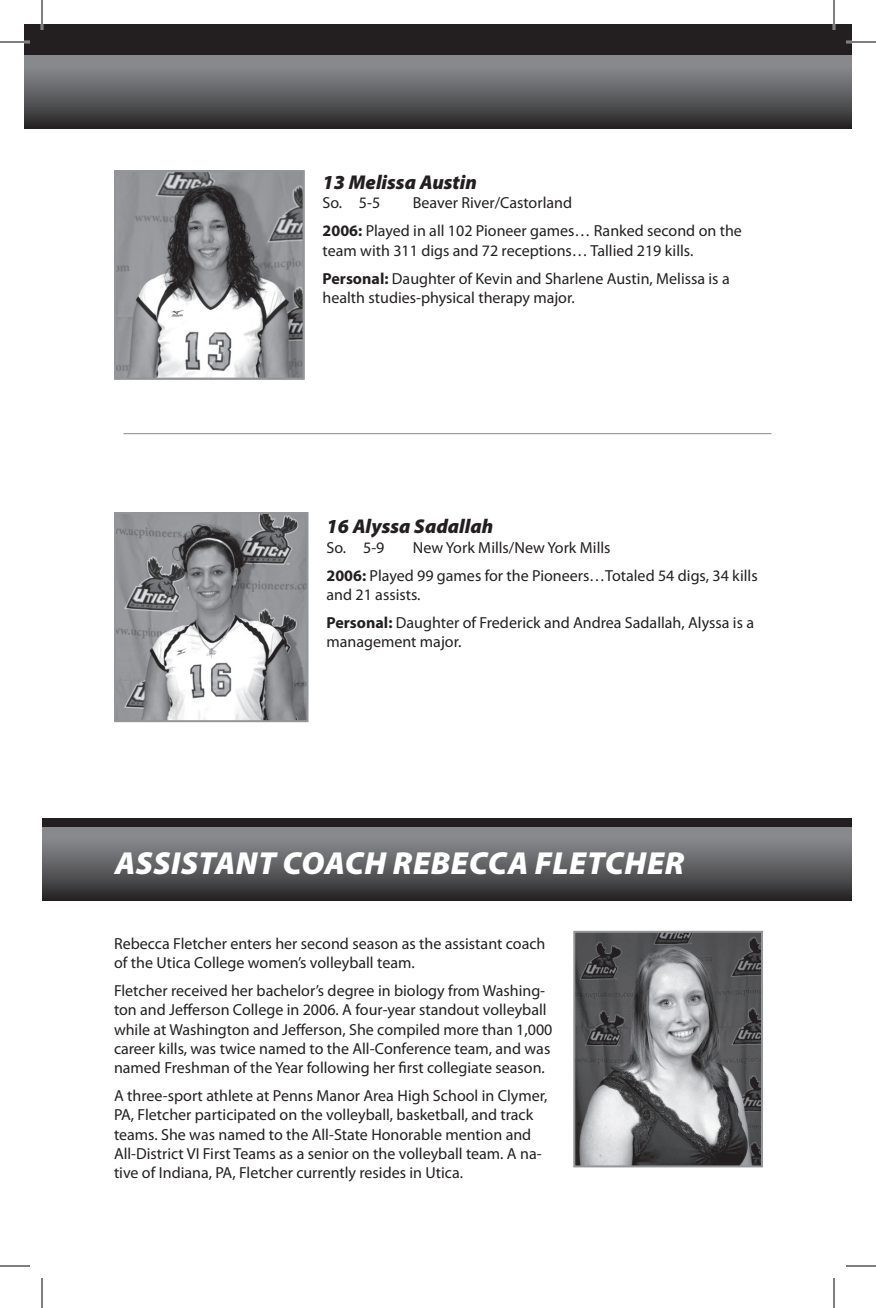
<style>
.page{position:relative;width:876px;height:1308px;background:#fff}
.page>*{position:absolute;margin:0;border:0;box-sizing:border-box;transform-origin:0 0}
.t1{font:italic 900 32px "Myriad Pro";letter-spacing:.02em;color:#fff}
.t2{font:italic 900 20px "Myriad Pro";color:#231f20}
.t3{font:16px/19.2px "Myriad Pro";color:#231f20}
.s1{font-weight:700}
</style>
<div class="page">
<img style="left:117px;top:173px;width:185px;height:204px">
<img style="left:117px;top:515px;width:189px;height:204px">
<div style="left:114px;top:512px;width:195px;height:210px;border:2px solid #939598"></div>
<div style="left:24px;top:53px;width:828px;height:75px;background:linear-gradient(to bottom,#979a9e,#2c2b2c)"></div>
<div style="left:24px;top:24px;width:828px;height:30px;background:#231f20"></div>
<div style="left:114px;top:170px;width:191px;height:210px;border:2px solid #939598"></div>
<div style="left:42px;top:826px;width:810px;height:74px;background:linear-gradient(to bottom,#979a9d,#2d2c2d)"></div>
<div style="left:42px;top:818px;width:810px;height:9px;background:#231f20"></div>
<hr style="left:124px;top:433px;width:648px;height:1px;background:#87898c">
<img style="left:576px;top:934px;width:184px;height:230px">
<div style="left:573px;top:931px;width:190px;height:236px;border:2px solid #939598"></div>
<hr style="left:0;top:41px;width:30px;height:2px;background:#fff">
<hr style="left:846px;top:41px;width:30px;height:2px;background:#fff">
<hr style="left:41px;top:0;width:2px;height:30px;background:#fff">
<hr style="left:833px;top:0;width:2px;height:30px;background:#fff">
<hr style="left:0;top:42px;width:30px;height:1px;background:#000">
<hr style="left:846px;top:42px;width:30px;height:1px;background:#000">
<hr style="left:0;top:1266px;width:30px;height:1px;background:#000">
<hr style="left:846px;top:1266px;width:30px;height:1px;background:#000">
<hr style="left:42px;top:0;width:1px;height:30px;background:#000">
<hr style="left:42px;top:1278px;width:1px;height:30px;background:#000">
<hr style="left:834px;top:0;width:1px;height:30px;background:#000">
<hr style="left:834px;top:1278px;width:1px;height:30px;background:#000">
<p class="t2" style="left:323px;top:169px;width:156px">13 MELISSA AUSTIN</p>
<p class="t3" style="left:323px;top:193px;width:59px">So. 5-5</p>
<p class="t3" style="left:323px;top:188px;width:421px;line-height:28.2px;text-indent:90px">Beaver River/Castorland<br><span class="s1">2006:</span> Played in all 102 Pioneer games… Ranked second on the</p>
<p class="t3" style="left:323px;top:236px;width:409px;line-height:28.2px">team with 311 digs and 72 receptions… Tallied 219 kills.<br><span class="s1">Personal:</span> Daughter of Kevin and Sharlene Austin, Melissa is a</p>
<p class="t3" style="left:323px;top:288px;width:254px">health studies-physical therapy major.</p>
<p class="t2" style="left:327px;top:513px;width:168px">16 ALYSSA SADALLAH</p>
<p class="t3" style="left:327px;top:537px;width:59px">So. 5-9</p>
<p class="t3" style="left:327px;top:533px;width:433px;line-height:28.2px;text-indent:86px">New York Mills/New York Mills<br><span class="s1">2006:</span> Played 99 games for the Pioneers…Totaled 54 digs, 34 kills</p>
<p class="t3" style="left:327px;top:580px;width:429px;line-height:28.2px">and 21 assists.<br><span class="s1">Personal:</span> Daughter of Frederick and Andrea Sadallah, Alyssa is a</p>
<p class="t3" style="left:327px;top:632px;width:136px">management major.</p>
<h1 class="t1" style="left:115px;top:842px;width:571px">ASSISTANT COACH REBECCA FLETCHER</h1>
<p class="t3" style="left:114px;top:934px;width:433px">Rebecca Fletcher enters her second season as the assistant coach of the Utica College women’s volleyball team.</p>
<p class="t3" style="left:114px;top:981px;width:440px">Fletcher received her bachelor’s degree in biology from Washing&shy;ton and Jefferson College in 2006. A four-year standout volleyball while at Washington and Jefferson, She compiled more than 1,000 career kills, was twice named to the All-Conference team, and was named Freshman of the Year following her first collegiate season.</p>
<p class="t3" style="left:114px;top:1086px;width:435px">A three-sport athlete at Penns Manor Area High School in Clymer, PA, Fletcher participated on the volleyball, basketball, and track teams. She was named to the All-State Honorable mention and All-District VI First Teams as a senior on the volleyball team. A na&shy;tive of Indiana, PA, Fletcher currently resides in Utica.</p>
</div>
